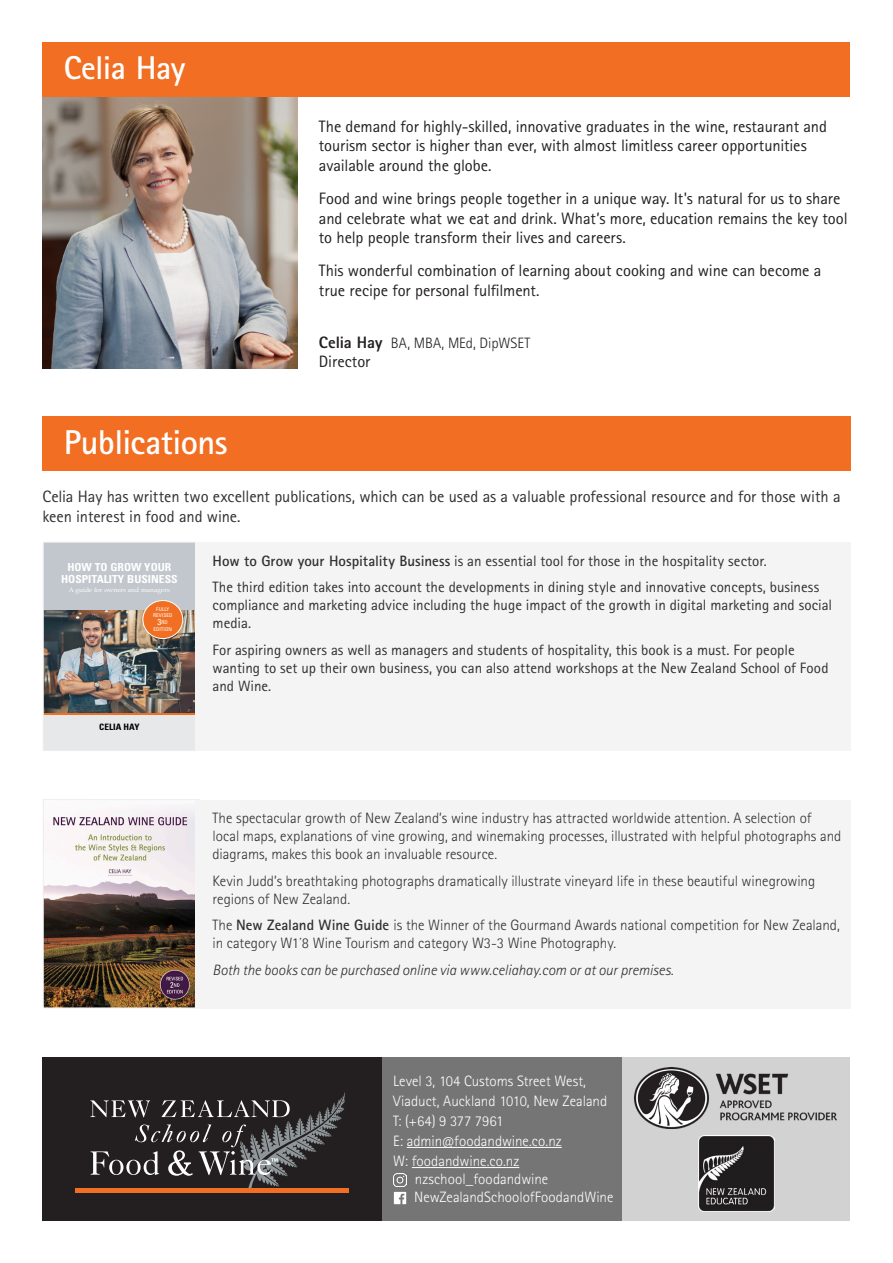
<style>
.page{position:relative;width:893px;height:1263px;background:#fff}
.page>*{position:absolute;margin:0;border:0;box-sizing:border-box;transform-origin:0 0}
.t1{font:700 34.5px "Rotis Sans Serif Pro";letter-spacing:-.015em;color:#fff}
.t2{font:700 33px "Rotis Sans Serif Pro";letter-spacing:-.015em;color:#fff}
.t3{font:16.5px/19.8px "Rotis Sans Serif Pro";letter-spacing:-.005em;color:#231f20}
.Paragraph{font:16.5px/19.8px "Rotis Sans Serif Pro";letter-spacing:-.005em;color:#312f30}
.Paragraph-2{font:300 15px/18px "Rotis Sans Serif Pro";color:#312f30}
.Paragraph-3{font:15px/18px "Rotis Sans Serif Pro";color:#312f30}
.t4{font:300 15px/18px "Rotis Sans Serif Pro";color:#fff}
.Paragraph-4{font:italic 300 15px "Rotis Sans Serif Pro";color:#312f30}
.t5{font:300 15px "Rotis Sans Serif Pro";color:#231f20}
.t6{font:700 condensed 11.1px/12px "Univers";color:#fff;text-align:center;scale:1.05 1}
.t7{font:700 condensed 8.85px "Univers";color:#000;scale:1.05 1}
.t8{font:6.3px "Palatino";color:#fff;scale:1.05 1}
.t9{font:condensed 5.1px/6.1px "Univers";color:#fff;text-align:center;scale:1.05 1}
.s1{font-weight:800;font-size:16.5px}
.s2{font-size:8.55px}
.s3{font-weight:700}
</style>
<div class="page">
<div style="left:42px;top:1057px;width:340px;height:163px;background:#231f20"></div>
<div style="left:382px;top:1057px;width:240px;height:163px;background:#747574"></div>
<hr style="left:407px;top:1147px;width:155px;height:1px;background:#fff">
<hr style="left:412px;top:1167px;width:107px;height:1px;background:#fff">
<svg style="left:394px;top:1192px;width:12px;height:12px"></svg>
<div style="left:622px;top:1057px;width:228px;height:163px;background:#d2d2d2"></div>
<img style="left:698px;top:1135px;width:77px;height:77px">
<img style="left:635px;top:1067px;width:201px;height:61px">
<div style="left:43px;top:43px;width:807px;height:54px;background:#f16e22"></div>
<div style="left:43px;top:416px;width:808px;height:55px;background:#f16e22"></div>
<div style="left:75px;top:1188px;width:274px;height:5px;background:#f16e22"></div>
<svg style="left:90px;top:1092px;width:255px;height:96px"></svg>
<img style="left:45px;top:801px;width:151px;height:205px">
<div style="left:43px;top:799px;width:157px;height:209px;border:1px solid #ededed"></div>
<div style="left:196px;top:800px;width:655px;height:208px;background:#f4f4f4"></div>
<div style="left:43px;top:542px;width:153px;height:208px;background:#e6e8ea"></div>
<div style="left:43px;top:542px;width:153px;height:69px;background:#c1c7cc"></div>
<hr style="left:43px;top:712px;width:153px;height:2px;background:#f06f22">
<img style="left:45px;top:611px;width:149px;height:101px">
<div style="left:143px;top:600px;width:40px;height:38px;background:#f06f22;border-radius:50%"></div>
<div style="left:143px;top:600px;width:40px;height:39px;border:1px solid #fff;border-radius:50%"></div>
<div style="left:43px;top:542px;width:153px;height:209px;border:1px solid #ededed"></div>
<div style="left:196px;top:542px;width:655px;height:209px;background:#f4f4f4"></div>
<img style="left:43px;top:97px;width:255px;height:272px">
<svg style="left:394px;top:1173px;width:12px;height:13px"></svg>
<p class="t2" style="left:64px;top:47px;width:123px">Celia Hay</p>
<p class="t1" style="left:64px;top:420px;width:165px">Publications</p>
<p class="t3" style="left:319px;top:116px;width:510px">The demand for highly-skilled, innovative graduates in the wine, restaurant and tourism sector is higher than ever, with almost limitless career opportunities available around the globe.</p>
<p class="t3" style="left:319px;top:188px;width:530px">Food and wine brings people together in a unique way. It's natural for us to share and celebrate what we eat and drink. What’s more, education remains the key tool to help people transform their lives and careers.</p>
<p class="t3" style="left:319px;top:261px;width:504px">This wonderful combination of learning about cooking and wine can become a true recipe for personal fulfilment.</p>
<p class="t5" style="left:319px;top:334px;width:213px"><span class="s1">Celia Hay</span> BA, MBA, MEd, DipWSET</p>
<p class="t3" style="left:319px;top:352px;width:53px">Director</p>
<p class="Paragraph" style="left:43px;top:487px;width:800px">Celia Hay has written two excellent publications, which can be used as a valuable professional resource and for those with a keen interest in food and wine.</p>
<p class="t6" style="left:61px;top:561px;width:112px">HOW TO GROW YOUR<br>HOSPITALITY BUSINESS</p>
<p class="t8" style="left:69px;top:585px;width:98px">A guide for owners and managers</p>
<p class="t9" style="left:153px;top:606px;width:20px">FULLY<br>REVISED</p>
<p class="t9" style="left:153px;top:618px;width:19px;line-height:7.1px"><span class="s2">3</span>RD<br>EDITION</p>
<p class="t7" style="left:99px;top:721px;width:40px">CELIA HAY</p>
<p class="Paragraph-3" style="left:213px;top:552px;width:556px"><span class="s3">How to Grow your Hospitality Business</span> is an essential tool for those in the hospitality sector.</p>
<p class="Paragraph-3" style="left:213px;top:578px;width:621px">The third edition takes into account the developments in dining style and innovative concepts, business compliance and marketing advice including the huge impact of the growth in digital marketing and social media.</p>
<p class="Paragraph-3" style="left:213px;top:641px;width:617px">For aspiring owners as well as managers and students of hospitality, this book is a must. For people wanting to set up their own business, you can also attend workshops at the New Zealand School of Food and Wine.</p>
<p class="Paragraph-2" style="left:213px;top:809px;width:630px">The spectacular growth of New Zealand’s wine industry has attracted worldwide attention. A selection of local maps, explanations of vine growing, and winemaking processes, illustrated with helpful photographs and diagrams, makes this book an invaluable resource.</p>
<p class="Paragraph-2" style="left:213px;top:872px;width:604px">Kevin Judd’s breathtaking photographs dramatically illustrate vineyard life in these beautiful winegrowing regions of New Zealand.</p>
<p class="Paragraph-2" style="left:213px;top:916px;width:629px">The <span class="s3">New Zealand Wine Guide</span> is the Winner of the Gourmand Awards national competition for New Zealand, in category W1´8 Wine Tourism and category W3-3 Wine Photography.</p>
<p class="Paragraph-4" style="left:213px;top:961px;width:463px">Both the books can be purchased online via www.celiahay.com or at our premises.</p>
<p class="t4" style="left:393px;top:1072px;width:194px">Level 3, 104 Customs Street West,</p>
<p class="t4" style="left:393px;top:1092px;width:216px">Viaduct, Auckland 1010, New Zealand</p>
<p class="t4" style="left:393px;top:1112px;width:112px">T: (+64) 9 377 7961</p>
<p class="t4" style="left:393px;top:1132px;width:170px">E: admin@foodandwine.co.nz</p>
<p class="t4" style="left:414px;top:1152px;width:201px;text-indent:-21px">W: foodandwine.co.nz nzschool_foodandwine<br>NewZealandSchoolofFoodandWine</p>
</div>
